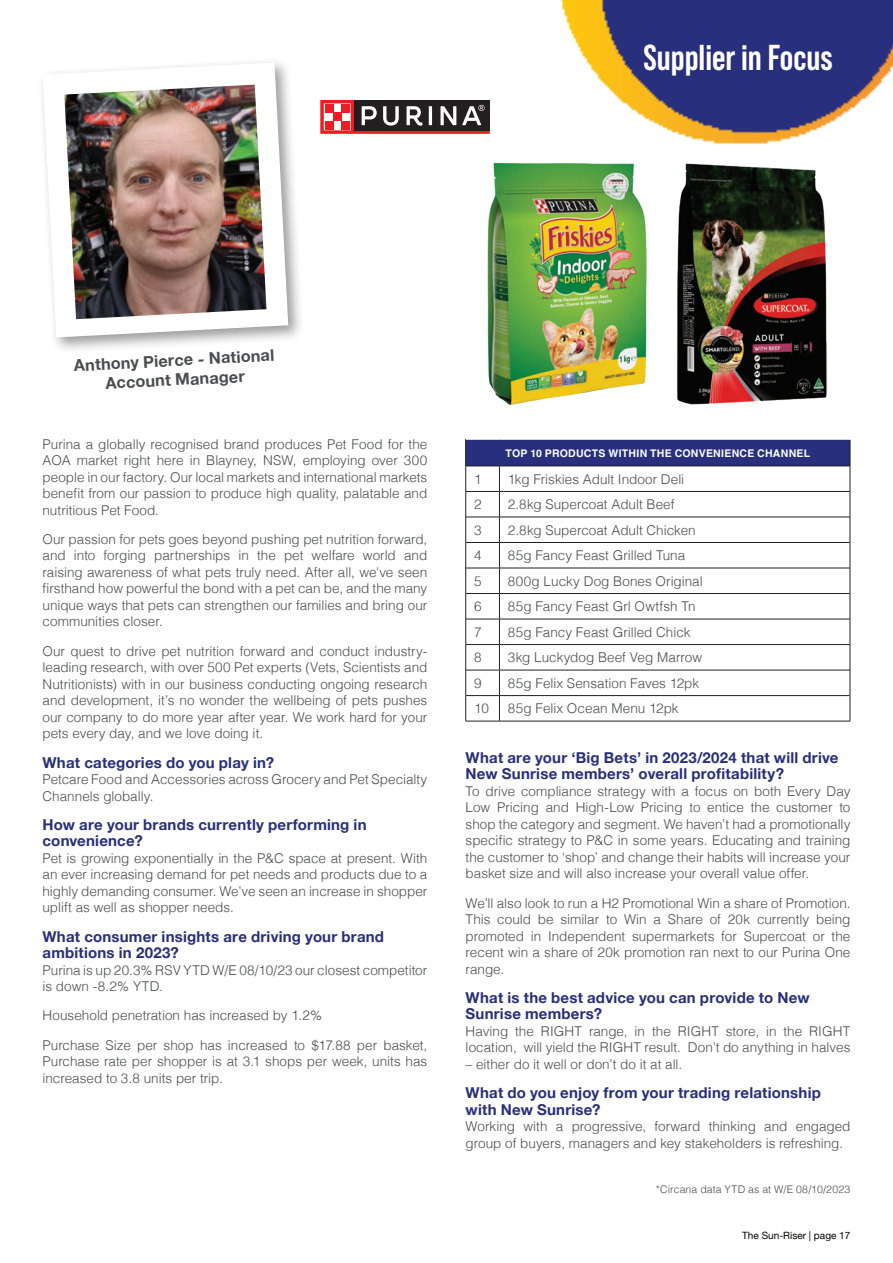
<style>
.page{position:relative;width:893px;height:1263px;background:#fff}
.page>*{position:absolute;margin:0;border:0;box-sizing:border-box;transform-origin:0 0}
.boob_text{font:700 36px "Bebas Neue Pro";color:#fff}
.photo_descriptor{font:700 16.2px/19.5px "Helvetica Neue";color:#4b4c4d;text-align:center}
.supplier_in_focus_questions{font:700 15px/16.5px "Helvetica Neue";letter-spacing:.015em;color:#282f7c}
.body_text{font:300 13.5px/16.5px "Helvetica";color:#4b4c4d;text-align:justify}
.body_text-2{font:700 10.5px "Helvetica";letter-spacing:.025em;color:#fff}
.quote_reference{font:300 10.5px "Helvetica";letter-spacing:.01em;color:#4b4c4d}
.t1{font:10.05px "Helvetica Neue";color:#040503}
</style>
<div class="page">
<img style="left:559px;top:0;width:334px;height:144px">
<div style="left:466px;top:439px;width:384px;height:27px;background:#282f7c"></div>
<svg style="left:499px;top:467px;width:1px;height:254px"></svg>
<svg style="left:849px;top:440px;width:2px;height:281px"></svg>
<hr style="left:466px;top:439px;width:33px;height:1px;background:#fff">
<hr style="left:499px;top:439px;width:351px;height:1px;background:#fff">
<hr style="left:465px;top:466px;width:34px;height:1px;background:#231f20">
<hr style="left:499px;top:466px;width:351px;height:1px;background:#231f20">
<hr style="left:466px;top:491px;width:33px;height:1px;background:#231f20">
<hr style="left:499px;top:491px;width:351px;height:1px;background:#231f20">
<hr style="left:466px;top:517px;width:33px;height:1px;background:#231f20">
<hr style="left:499px;top:517px;width:351px;height:1px;background:#231f20">
<hr style="left:466px;top:542px;width:33px;height:1px;background:#231f20">
<hr style="left:499px;top:542px;width:351px;height:1px;background:#231f20">
<hr style="left:466px;top:568px;width:33px;height:1px;background:#231f20">
<hr style="left:499px;top:568px;width:351px;height:1px;background:#231f20">
<hr style="left:466px;top:593px;width:33px;height:1px;background:#231f20">
<hr style="left:499px;top:593px;width:351px;height:1px;background:#231f20">
<hr style="left:466px;top:619px;width:33px;height:1px;background:#231f20">
<hr style="left:499px;top:619px;width:351px;height:1px;background:#231f20">
<hr style="left:466px;top:644px;width:33px;height:1px;background:#231f20">
<hr style="left:499px;top:644px;width:351px;height:1px;background:#231f20">
<hr style="left:466px;top:670px;width:33px;height:1px;background:#231f20">
<hr style="left:499px;top:670px;width:351px;height:1px;background:#231f20">
<hr style="left:466px;top:695px;width:33px;height:1px;background:#231f20">
<hr style="left:499px;top:695px;width:351px;height:1px;background:#231f20">
<hr style="left:465px;top:721px;width:34px;height:1px;background:#231f20">
<hr style="left:499px;top:721px;width:351px;height:1px;background:#231f20">
<svg style="left:465px;top:466px;width:1px;height:255px"></svg>
<div style="left:38px;top:58px;width:267px;height:296px;background:#231f20;opacity:.45"></div>
<svg style="left:43px;top:62px;width:245px;height:275px"></svg>
<img style="left:64px;top:85px;width:202px;height:234px">
<img style="left:487px;top:162px;width:160px;height:243px">
<img style="left:677px;top:163px;width:151px;height:242px">
<svg style="left:320px;top:100px;width:170px;height:34px"></svg>
<p class="boob_text" style="left:643px;top:37px;width:191px">Supplier in Focus</p>
<p class="photo_descriptor" style="left:73px;top:356px;width:202px;rotate:-3deg">Anthony Pierce - National<br>Account Manager</p>
<p class="body_text" style="left:43px;top:435px;width:386px">Purina a globally recognised brand produces Pet Food for the AOA market right here in Blayney, NSW, employing over 300 people in our factory. Our local markets and international markets benefit from our passion to produce high quality, palatable and nutritious Pet Food.</p>
<p class="body_text" style="left:43px;top:530px;width:386px">Our passion for pets goes beyond pushing pet nutrition forward, and into forging partnerships in the pet welfare world and raising awareness of what pets truly need. After all, we've seen firsthand how powerful the bond with a pet can be, and the many unique ways that pets can strengthen our families and bring our communities closer.</p>
<p class="body_text" style="left:43px;top:642px;width:386px">Our quest to drive pet nutrition forward and conduct industry&shy;leading research, with over 500 Pet experts (Vets, Scientists and Nutritionists) with in our business conducting ongoing research and development, it’s no wonder the wellbeing of pets pushes our company to do more year after year. We work hard for your pets every day, and we love doing it.</p>
<p class="supplier_in_focus_questions" style="left:43px;top:754px;width:233px">What categories do you play in?</p>
<p class="body_text" style="left:43px;top:770px;width:386px">Petcare Food and Accessories across Grocery and Pet Specialty<br>Channels globally.</p>
<p class="supplier_in_focus_questions" style="left:43px;top:816px;width:326px">How are your brands currently performing in convenience?</p>
<p class="body_text" style="left:43px;top:849px;width:386px">Pet is growing exponentially in the P&amp;C space at present. With an ever increasing demand for pet needs and products due to a highly demanding consumer. We’ve seen an increase in shopper uplift as well as shopper needs.</p>
<p class="supplier_in_focus_questions" style="left:43px;top:928px;width:343px">What consumer insights are driving your brand ambitions in 2023?</p>
<p class="body_text" style="left:43px;top:960px;width:386px">Purina is up 20.3% RSV YTD W/E 08/10/23 our closest competitor is down -8.2% YTD.</p>
<p class="body_text" style="left:43px;top:1006px;width:281px">Household penetration has increased by 1.2%</p>
<p class="body_text" style="left:43px;top:1035px;width:386px">Purchase Size per shop has increased to $17.88 per basket, Purchase rate per shopper is at 3.1 shops per week, units has increased to 3.8 units per trip.</p>
<p class="body_text-2" style="left:506px;top:446px;width:306px">TOP 10 PRODUCTS WITHIN THE CONVENIENCE CHANNEL</p>
<p class="body_text" style="left:474px;top:469px;width:9px">1</p>
<p class="body_text" style="left:508px;top:469px;width:178px">1kg Friskies Adult Indoor Deli</p>
<p class="body_text" style="left:474px;top:495px;width:9px">2</p>
<p class="body_text" style="left:508px;top:495px;width:168px">2.8kg Supercoat Adult Beef</p>
<p class="body_text" style="left:474px;top:521px;width:9px">3</p>
<p class="body_text" style="left:508px;top:521px;width:189px">2.8kg Supercoat Adult Chicken</p>
<p class="body_text" style="left:474px;top:546px;width:9px">4</p>
<p class="body_text" style="left:508px;top:546px;width:179px">85g Fancy Feast Grilled Tuna</p>
<p class="body_text" style="left:474px;top:572px;width:9px">5</p>
<p class="body_text" style="left:508px;top:572px;width:196px">800g Lucky Dog Bones Original</p>
<p class="body_text" style="left:474px;top:597px;width:9px">6</p>
<p class="body_text" style="left:508px;top:597px;width:189px">85g Fancy Feast Grl Owtfsh Tn</p>
<p class="body_text" style="left:474px;top:623px;width:9px">7</p>
<p class="body_text" style="left:508px;top:623px;width:184px">85g Fancy Feast Grilled Chick</p>
<p class="body_text" style="left:474px;top:648px;width:9px">8</p>
<p class="body_text" style="left:508px;top:648px;width:196px">3kg Luckydog Beef Veg Marrow</p>
<p class="body_text" style="left:474px;top:674px;width:9px">9</p>
<p class="body_text" style="left:508px;top:674px;width:193px">85g Felix Sensation Faves 12pk</p>
<p class="body_text" style="left:474px;top:699px;width:16px">10</p>
<p class="body_text" style="left:508px;top:699px;width:172px">85g Felix Ocean Menu 12pk</p>
<p class="supplier_in_focus_questions" style="left:466px;top:750px;width:374px">What are your ‘Big Bets’ in 2023/2024 that will drive<br>New Sunrise members’ overall profitability?</p>
<p class="body_text" style="left:466px;top:782px;width:386px">To drive compliance strategy with a focus on both Every Day Low Pricing and High-Low Pricing to entice the customer to shop the category and segment. We haven’t had a promotionally specific strategy to P&amp;C in some years. Educating and training the customer to ‘shop’ and change their habits will increase your basket size and will also increase your overall value offer.</p>
<p class="body_text" style="left:466px;top:893px;width:386px">We’ll also look to run a H2 Promotional Win a share of Promotion.<br>This could be similar to Win a Share of 20k currently being promoted in Independent supermarkets for Supercoat or the recent win a share of 20k promotion ran next to our Purina One range.</p>
<p class="supplier_in_focus_questions" style="left:466px;top:990px;width:346px">What is the best advice you can provide to New<br>Sunrise members?</p>
<p class="body_text" style="left:466px;top:1022px;width:386px">Having the RIGHT range, in the RIGHT store, in the RIGHT location, will yield the RIGHT result. Don’t do anything in halves</p>
<p class="body_text" style="left:466px;top:1055px;width:218px">– either do it well or don’t do it at all.</p>
<p class="supplier_in_focus_questions" style="left:466px;top:1085px;width:357px">What do you enjoy from your trading relationship with New Sunrise?</p>
<p class="body_text" style="left:466px;top:1117px;width:386px">Working with a progressive, forward thinking and engaged group of buyers, managers and key stakeholders is refreshing.</p>
<p class="quote_reference" style="left:656px;top:1181px;width:196px">*Circana data YTD as at W/E 08/10/2023</p>
<p class="t1" style="left:742px;top:1228px;width:110px">The Sun-Riser | page 17</p>
</div>
